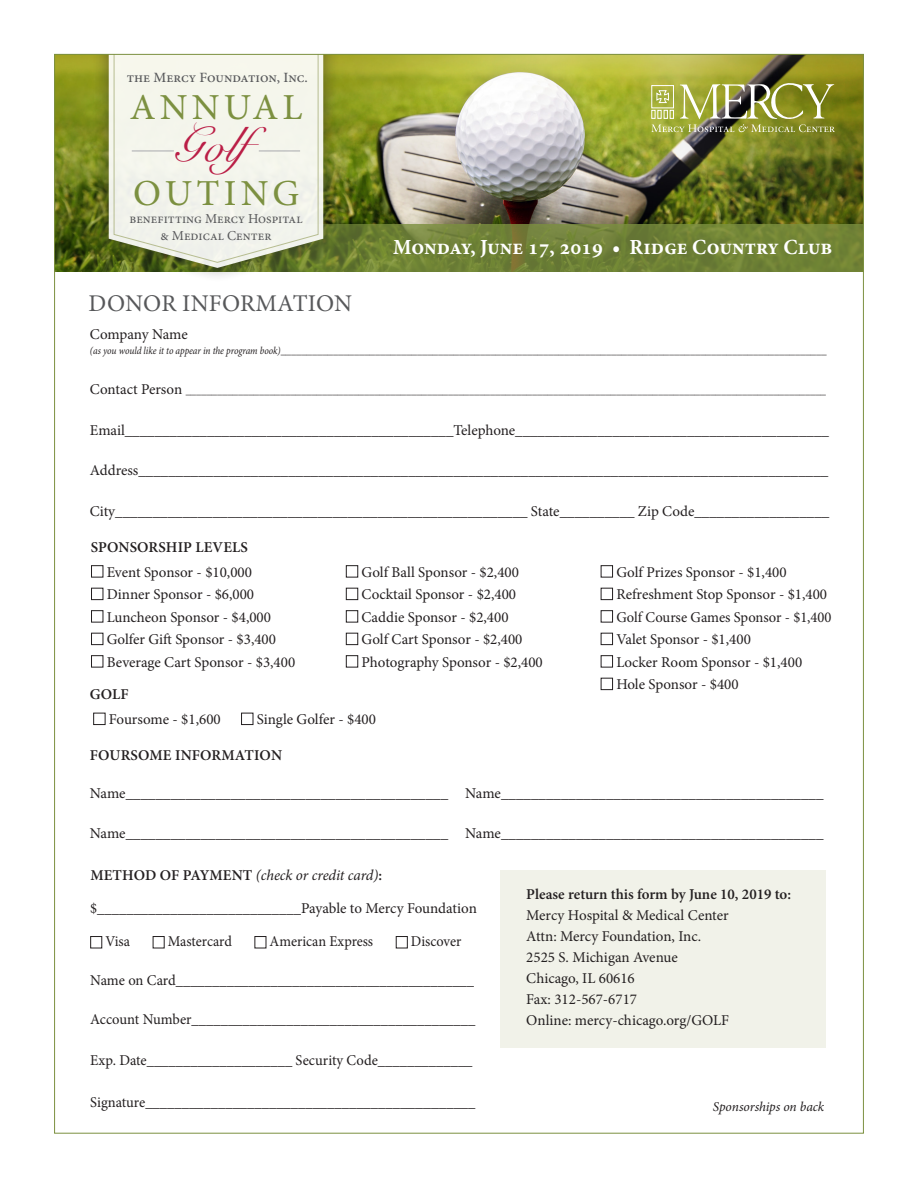
<style>
.page{position:relative;width:918px;height:1188px;background:#fff}
.page>*{position:absolute;margin:0;border:0;box-sizing:border-box;transform-origin:0 0}
.t1{font:48.45px "Snell Roundhand";color:#ba1e46}
.t2{font:36.6px "Minion Pro";letter-spacing:.11em;color:#7c9040}
.t3{font:24px "Minion Pro";letter-spacing:.005em;color:#57585a}
.t4{font:700 21.6px "Minion Pro";color:#fff}
.t5{font:15px/22.5px "Minion Pro";color:#231f20}
.t6{font:600 15px "Minion Pro";color:#231f20}
.t7{font:15px "Minion Pro";color:#231f20;scale:.95 1}
.t8{font:italic 15px "Minion Pro";letter-spacing:-.01em;color:#231f20}
.t9{font:500 14.1px "Minion Pro";color:#57585a}
.t10{font:13.65px/16.4px "Minion Pro";color:#57585a;text-align:center}
.ITALS{font:italic 13.5px "Minion Pro";letter-spacing:-.01em;color:#231f20}
.t11{font:10.5px "Minion Pro";color:#231f20}
.s1{font-style:italic}
.s2{font-size:15px}
.s3{font-weight:600;font-style:normal}
</style>
<div class="page">
<img style="left:56px;top:56px;width:806px;height:169px">
<svg style="left:56px;top:225px;width:806px;height:47px;background:#6c7e33"></svg>
<svg style="left:651px;top:83px;width:184px;height:49px;background:#9b9f55"></svg>
<div style="left:92px;top:18px;width:248px;height:266px;background:#231f20;opacity:.54"></div>
<svg style="left:109px;top:56px;width:214px;height:212px;background:#b3bc97"></svg>
<svg style="left:114px;top:56px;width:205px;height:207px;background:#eaece0"></svg>
<hr style="left:259px;top:151px;width:41px;height:1px;background:#a8a9ad">
<hr style="left:132px;top:151px;width:42px;height:1px;background:#a8a9ad">
<div style="left:93px;top:713px;width:12px;height:12px;border:1px solid #231f20"></div>
<div style="left:241px;top:713px;width:12px;height:12px;border:1px solid #231f20"></div>
<div style="left:90px;top:936px;width:12px;height:12px;border:1px solid #231f20"></div>
<div style="left:153px;top:936px;width:12px;height:12px;border:1px solid #231f20"></div>
<div style="left:255px;top:936px;width:11px;height:12px;border:1px solid #231f20"></div>
<div style="left:396px;top:936px;width:12px;height:12px;border:1px solid #231f20"></div>
<div style="left:91px;top:565px;width:12px;height:13px;border:1px solid #231f20"></div>
<div style="left:91px;top:588px;width:12px;height:12px;border:1px solid #231f20"></div>
<div style="left:91px;top:610px;width:12px;height:12px;border:1px solid #231f20"></div>
<div style="left:91px;top:633px;width:12px;height:12px;border:1px solid #231f20"></div>
<div style="left:91px;top:655px;width:12px;height:13px;border:1px solid #231f20"></div>
<div style="left:346px;top:565px;width:12px;height:13px;border:1px solid #231f20"></div>
<div style="left:346px;top:588px;width:12px;height:12px;border:1px solid #231f20"></div>
<div style="left:346px;top:610px;width:12px;height:12px;border:1px solid #231f20"></div>
<div style="left:346px;top:633px;width:12px;height:12px;border:1px solid #231f20"></div>
<div style="left:346px;top:655px;width:12px;height:13px;border:1px solid #231f20"></div>
<div style="left:601px;top:565px;width:12px;height:13px;border:1px solid #231f20"></div>
<div style="left:601px;top:588px;width:12px;height:12px;border:1px solid #231f20"></div>
<div style="left:601px;top:610px;width:12px;height:12px;border:1px solid #231f20"></div>
<div style="left:601px;top:633px;width:12px;height:12px;border:1px solid #231f20"></div>
<div style="left:601px;top:655px;width:12px;height:13px;border:1px solid #231f20"></div>
<div style="left:601px;top:678px;width:12px;height:12px;border:1px solid #231f20"></div>
<div style="left:500px;top:870px;width:325px;height:178px;background:#f1f2e9"></div>
<div style="left:0;top:0;width:918px;height:54px;background:#fff"></div>
<p class="t9" style="left:127px;top:68px;width:183px">the Mercy Foundation, Inc.</p>
<p class="t2" style="left:130px;top:83px;width:174px">ANNUAL</p>
<p class="t1" style="left:174px;top:107px;width:122px">Golf</p>
<p class="t2" style="left:133px;top:168px;width:167px">OUTING</p>
<p class="t10" style="left:129px;top:211px;width:175px">benefitting Mercy Hospital &amp; Medical Center</p>
<p class="t3" style="left:89px;top:287px;width:265px">DONOR INFORMATION</p>
<p class="t4" style="left:393px;top:231px;width:441px">Monday, June 17, 2019 • Ridge Country Club</p>
<p class="t5" style="left:90px;top:323px;width:100px">Company Name</p>
<p class="t11" style="left:90px;top:343px;width:738px"><span class="s1">(as you would like it to appear in the program book)</span>________________________________________________________________________________________________________</p>
<p class="t11" style="left:90px;top:384px;width:738px"><span class="s2">Contact Person</span> __________________________________________________________________________________________________________________________</p>
<p class="t5" style="left:90px;top:419px;width:741px">Email____________________________________________Telephone__________________________________________</p>
<p class="t5" style="left:90px;top:459px;width:740px">Address____________________________________________________________________________________________</p>
<p class="t5" style="left:90px;top:500px;width:741px">City_______________________________________________________ State__________ Zip Code__________________</p>
<p class="t6" style="left:91px;top:536px;width:159px">SPONSORSHIP LEVELS</p>
<p class="t5" style="left:107px;top:561px;width:190px">Event Sponsor - $10,000<br>Dinner Sponsor - $6,000<br>Luncheon Sponsor - $4,000<br>Golfer Gift Sponsor - $3,400<br>Beverage Cart Sponsor - $3,400</p>
<p class="t5" style="left:362px;top:561px;width:183px">Golf Ball Sponsor - $2,400<br>Cocktail Sponsor - $2,400<br>Caddie Sponsor - $2,400<br>Golf Cart Sponsor - $2,400<br>Photography Sponsor - $2,400</p>
<p class="t5" style="left:616px;top:561px;width:217px">Golf Prizes Sponsor - $1,400<br>Refreshment Stop Sponsor - $1,400<br>Golf Course Games Sponsor - $1,400<br>Valet Sponsor - $1,400<br>Locker Room Sponsor - $1,400<br>Hole Sponsor - $400</p>
<p class="t6" style="left:90px;top:684px;width:40px">GOLF</p>
<p class="t5" style="left:109px;top:708px;width:113px">Foursome - $1,600</p>
<p class="t5" style="left:257px;top:708px;width:121px">Single Golfer - $400</p>
<p class="t6" style="left:90px;top:745px;width:194px">FOURSOME INFORMATION</p>
<p class="t5" style="left:90px;top:782px;width:735px">Name___________________________________________ Name___________________________________________</p>
<p class="t5" style="left:90px;top:822px;width:735px">Name___________________________________________ Name___________________________________________</p>
<p class="t8" style="left:90px;top:865px;width:293px"><span class="s3">METHOD OF PAYMENT</span> (check or credit card)<span class="s3">:</span></p>
<p class="t5" style="left:90px;top:897px;width:388px">$____________________________Payable to Mercy Foundation</p>
<p class="t7" style="left:105px;top:931px;width:27px">Visa</p>
<p class="t7" style="left:168px;top:931px;width:69px">Mastercard</p>
<p class="t7" style="left:270px;top:931px;width:111px">American Express</p>
<p class="t7" style="left:411px;top:931px;width:55px">Discover</p>
<p class="t5" style="left:90px;top:969px;width:385px">Name on Card_________________________________________</p>
<p class="t5" style="left:90px;top:1008px;width:387px">Account Number_______________________________________</p>
<p class="t5" style="left:90px;top:1049px;width:384px">Exp. Date____________________ Security Code_____________</p>
<p class="t5" style="left:90px;top:1091px;width:387px">Signature_____________________________________________</p>
<p class="t6" style="left:526px;top:884px;width:266px">Please return this form by June 10, 2019 to:</p>
<p class="t5" style="left:526px;top:904px;width:204px">Mercy Hospital &amp; Medical Center</p>
<p class="t5" style="left:526px;top:925px;width:176px">Attn: Mercy Foundation, Inc.</p>
<p class="t5" style="left:526px;top:947px;width:153px;line-height:21px">2525 S. Michigan Avenue<br>Chicago, IL 60616</p>
<p class="t5" style="left:526px;top:988px;width:112px">Fax: 312-567-6717</p>
<p class="t5" style="left:526px;top:1009px;width:204px">Online: mercy-chicago.org/GOLF</p>
<p class="ITALS" style="left:713px;top:1097px;width:113px">Sponsorships on back</p>
</div>
